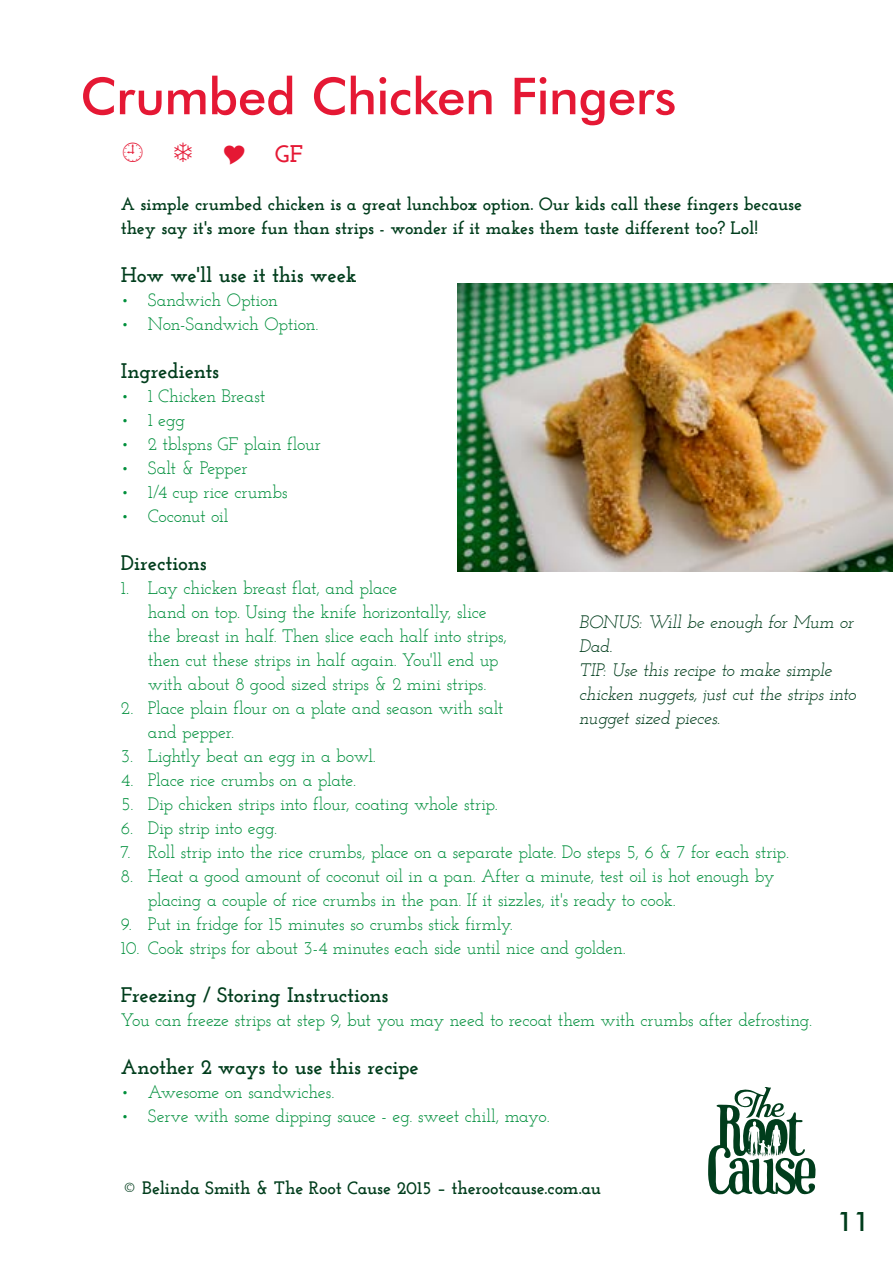
<style>
.page{position:relative;width:893px;height:1263px;background:#fff}
.page>*{position:absolute;margin:0;border:0;box-sizing:border-box;transform-origin:0 0}
.t1{font:500 51px "Futura BT";letter-spacing:-.01em;color:#e51834}
.t2{font:500 27px "Futura BT";color:#003d1c}
.t3{font:700 24px "Josefin Slab";color:#e51834}
.t4{font:700 21px "Josefin Slab";letter-spacing:-.01em;color:#003d1c}
.t5{font:18px/24px "Josefin Slab";letter-spacing:-.015em;color:#008f3c}
.t6{font:700 18px/24px "Josefin Slab";letter-spacing:-.01em;color:#003d1c}
.t7{font:italic 18px/24px "Josefin Slab";letter-spacing:-.02em;color:#003d1c}
</style>
<div class="page">
<img style="left:457px;top:283px;width:435px;height:288px">
<svg style="left:708px;top:1087px;width:107px;height:107px"></svg>
<h1 class="t1" style="left:80px;top:65px;width:597px">Crumbed Chicken Fingers</h1>
<h3 class="t3" style="left:275px;top:144px;width:30px">GF</h3>
<p class="t6" style="left:121px;top:194px;width:683px">A simple crumbed chicken is a great lunchbox option. Our kids call these fingers because they say it's more fun than strips - wonder if it makes them taste different too? Lol!</p>
<p class="t4" style="left:121px;top:266px;width:237px">How we'll use it this week</p>
<p class="t5" style="left:121px;top:290px;width:159px">• Sandwich Option</p>
<p class="t5" style="left:121px;top:314px;width:199px">• Non-Sandwich Option.</p>
<p class="t4" style="left:121px;top:362px;width:100px">Ingredients</p>
<p class="t5" style="left:121px;top:386px;width:146px">• 1 Chicken Breast</p>
<p class="t5" style="left:121px;top:410px;width:66px">• 1 egg</p>
<p class="t5" style="left:121px;top:434px;width:202px">• 2 tblspns GF plain flour</p>
<p class="t5" style="left:121px;top:458px;width:128px">• Salt &amp; Pepper</p>
<p class="t5" style="left:121px;top:482px;width:168px">• 1/4 cup rice crumbs</p>
<p class="t5" style="left:121px;top:506px;width:109px">• Coconut oil</p>
<p class="t4" style="left:121px;top:554px;width:87px">Directions</p>
<p class="t5" style="left:148px;top:578px;width:361px;text-indent:-27px">1. Lay chicken breast flat, and place<br>hand on top. Using the knife horizontally, slice the breast in half. Then slice each half into strips, then cut these strips in half again. You'll end up with about 8 good sized strips &amp; 2 mini strips.</p>
<p class="t5" style="left:148px;top:698px;width:357px;text-indent:-27px">2. Place plain flour on a plate and season with salt and pepper.</p>
<p class="t5" style="left:121px;top:746px;width:256px">3. Lightly beat an egg in a bowl.</p>
<p class="t5" style="left:121px;top:770px;width:236px">4. Place rice crumbs on a plate.</p>
<p class="t5" style="left:121px;top:794px;width:378px">5. Dip chicken strips into flour, coating whole strip.</p>
<p class="t5" style="left:121px;top:818px;width:158px">6. Dip strip into egg.</p>
<p class="t5" style="left:121px;top:842px;width:670px">7. Roll strip into the rice crumbs, place on a separate plate. Do steps 5, 6 &amp; 7 for each strip.</p>
<p class="t5" style="left:148px;top:866px;width:628px;text-indent:-27px">8. Heat a good amount of coconut oil in a pan. After a minute, test oil is hot enough by placing a couple of rice crumbs in the pan. If it sizzles, it's ready to cook.</p>
<p class="t5" style="left:121px;top:914px;width:393px">9. Put in fridge for 15 minutes so crumbs stick firmly.</p>
<p class="t5" style="left:121px;top:938px;width:506px">10. Cook strips for about 3-4 minutes each side until nice and golden.</p>
<p class="t4" style="left:121px;top:986px;width:269px">Freezing / Storing Instructions</p>
<p class="t5" style="left:121px;top:1010px;width:693px">You can freeze strips at step 9, but you may need to recoat them with crumbs after defrosting.</p>
<p class="t4" style="left:121px;top:1058px;width:300px">Another 2 ways to use this recipe</p>
<p class="t5" style="left:121px;top:1082px;width:215px">• Awesome on sandwiches.</p>
<p class="t5" style="left:121px;top:1106px;width:430px">• Serve with some dipping sauce - eg. sweet chill, mayo.</p>
<p class="t7" style="left:579px;top:611px;width:279px">BONUS: Will be enough for Mum or<br>Dad.<br>TIP: Use this recipe to make simple chicken nuggets, just cut the strips into nugget sized pieces.</p>
<p class="t6" style="left:122px;top:1178px;width:480px">© Belinda Smith &amp; The Root Cause 2015 – therootcause.com.au</p>
<h2 class="t2" style="left:837px;top:1205px;width:34px">11</h2>
</div>
